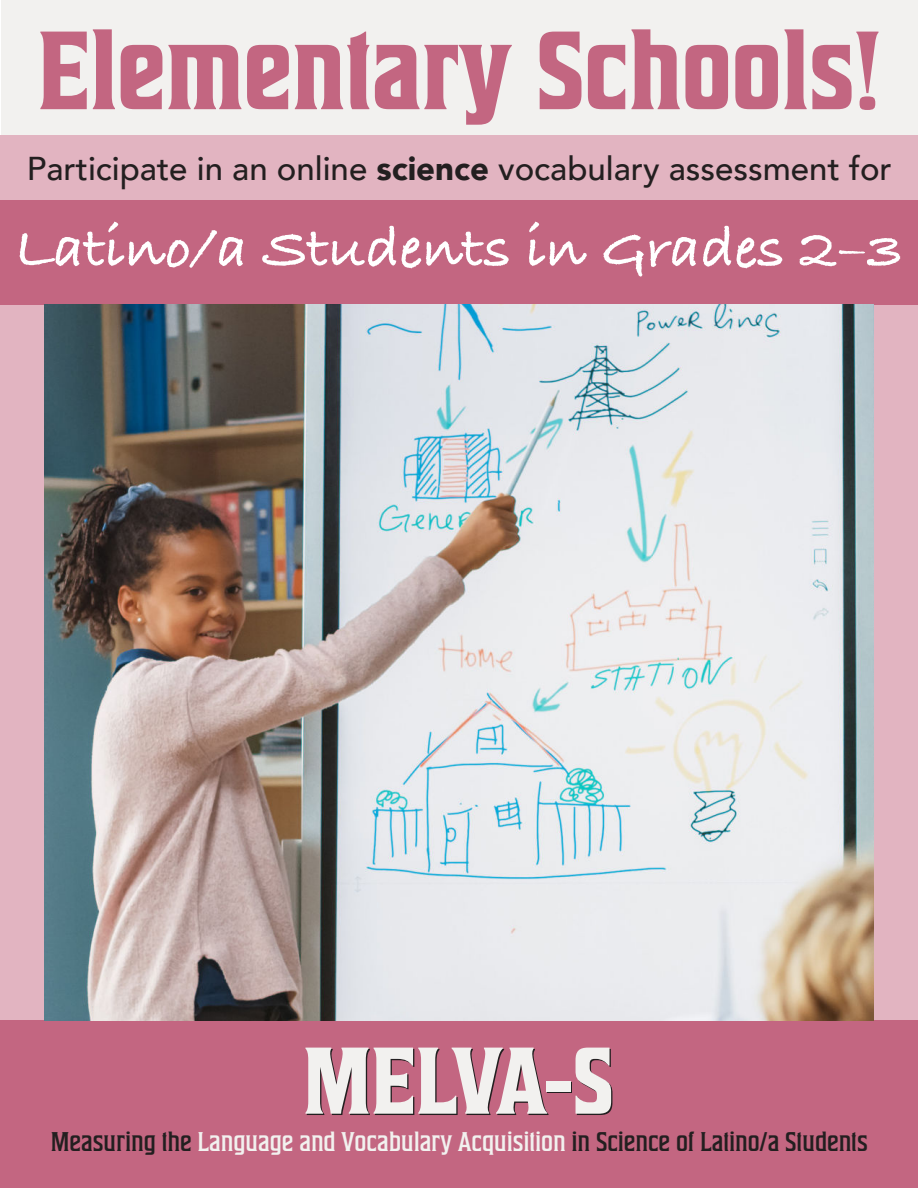
<style>
.page{position:relative;width:918px;height:1188px;background:#fff}
.page>*{position:absolute;margin:0;border:0;box-sizing:border-box;transform-origin:0 0}
.t1{font:700 110.85px "Houseofcards";color:#c36681}
.t2{font:700 94.5px "Houseofcards";letter-spacing:-.025em;color:#231f20}
.t3{font:700 60px "Bradley Hand ITCTT";color:#fff}
.t4{font:500 33px "Avenir";color:#231f20}
.t5{font:27px "Houseofcards";color:#231f20}
.s1{font-weight:900}
.s2{color:#f2f1ef}
</style>
<div class="page">
<div style="left:1px;top:1px;width:916px;height:1187px;background:#f2f1ef"></div>
<div style="left:0;top:136px;width:918px;height:884px;background:#e2b4c1"></div>
<div style="left:0;top:200px;width:918px;height:105px;background:#c36681"></div>
<div style="left:0;top:1020px;width:918px;height:168px;background:#c36681"></div>
<img style="left:45px;top:305px;width:828px;height:715px">
<h1 class="t1" style="left:37px;top:29px;width:845px">Elementary Schools!</h1>
<p class="t4" style="left:27px;top:154px;width:866px">Participate in an online <span class="s1">science</span> vocabulary assessment for</p>
<h3 class="t3" style="left:15px;top:222px;width:889px">Latino/a Students in Grades 2–3</h3>
<h2 class="t2" style="left:304px;top:1047px;width:312px">MELVA-S</h2>
<p class="t5" style="left:51px;top:1132px;width:819px">Measuring the <span class="s2">Language and Vocabulary Acquisition</span> in Science of Latino/a Students</p>
</div>
